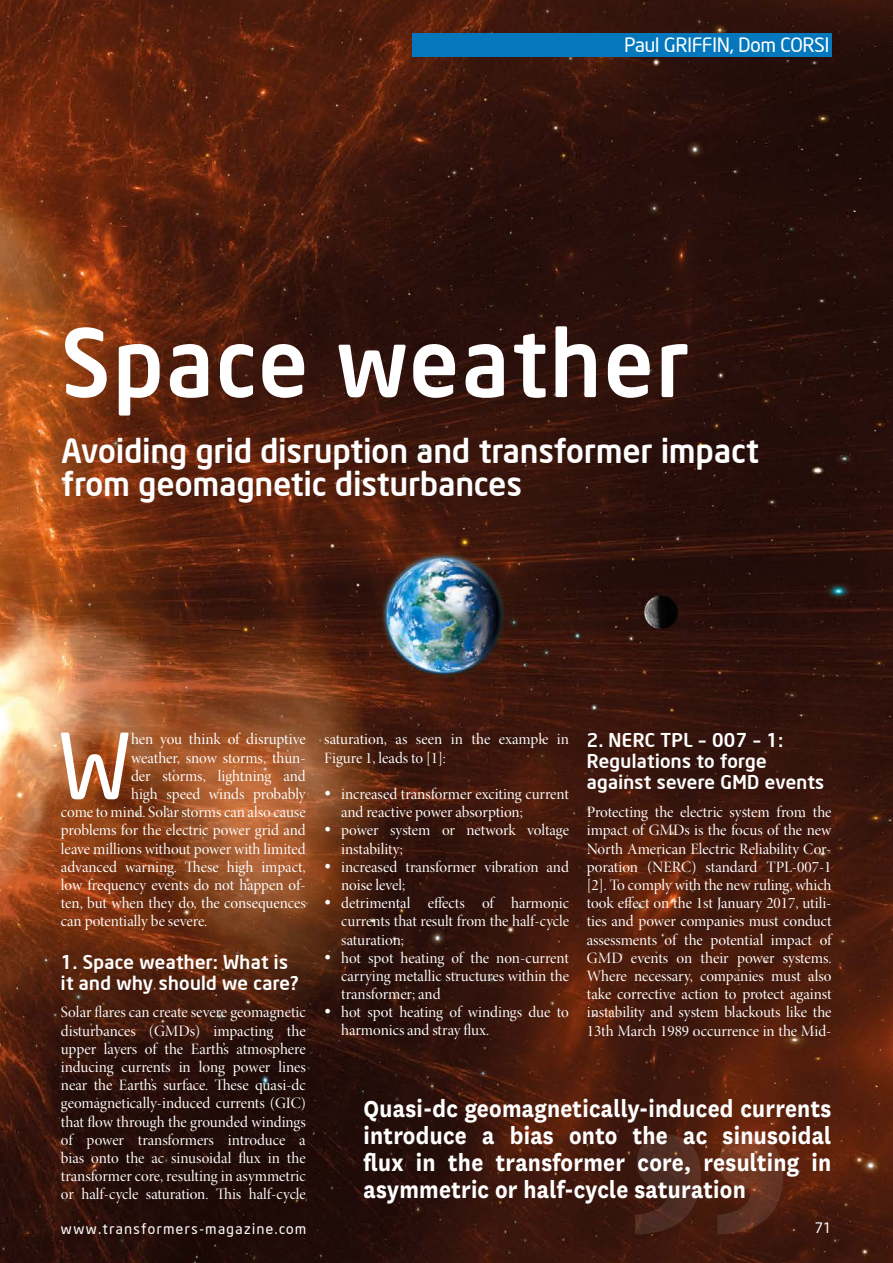
<style>
.page{position:relative;width:893px;height:1263px;background:#fff}
.page>*{position:absolute;margin:0;border:0;box-sizing:border-box;transform-origin:0 0}
.t1{font:500 93px "Neo Sans Intel";letter-spacing:.04em;color:#fff;scale:.94 1}
.t2{font:89.4px "Neo Sans Intel";color:#fff}
.t3{font:500 33px/33px "Neo Sans Intel";letter-spacing:.01em;color:#fff;scale:.96 1}
.t4{font:700 27px/27px "National";letter-spacing:.01em;color:#fff;text-align:justify;scale:.91 1}
.t5{font:19.5px "Neo Sans Intel";color:#fff}
.t6{font:500 18.75px/21px "Neo Sans Intel";letter-spacing:.02em;color:#fff}
.t7{font:15.9px/18.1px "Minion Pro Disp";letter-spacing:-.005em;color:#fff}
.t8{font:14.25px "Neo Sans Intel";letter-spacing:.11em;color:#fff}
</style>
<div class="page">
<img style="left:0;top:0;width:893px;height:1263px">
<svg style="left:635px;top:1134px;width:148px;height:100px;background:#57291b"></svg>
<div style="left:412px;top:33px;width:419px;height:24px;background:#0578bd"></div>
<p class="t5" style="left:624px;top:33px;width:206px">Paul GRIFFIN, Dom CORSI</p>
<h1 class="t1" style="left:62px;top:304px;width:668px">Space weather</h1>
<h3 class="t3" style="left:62px;top:434px;width:728px">Avoiding grid disruption and transformer impact from geomagnetic disturbances</h3>
<h2 class="t2" style="left:58px;top:711px;width:74px">W</h2>
<p class="t7" style="left:131px;top:731px;width:176px">hen you think of disruptive</p>
<p class="t7" style="left:131px;top:749px;width:176px">weather, snow storms, thun-</p>
<p class="t7" style="left:131px;top:767px;width:176px">der storms, lightning and</p>
<p class="t7" style="left:131px;top:785px;width:176px">high speed winds probably</p>
<p class="t7" style="left:61px;top:803px;width:246px">come to mind. Solar storms can also cause</p>
<p class="t7" style="left:61px;top:822px;width:246px">problems for the electric power grid and</p>
<p class="t7" style="left:61px;top:840px;width:246px">leave millions without power with limited</p>
<p class="t7" style="left:61px;top:858px;width:246px">advanced warning. These high impact,</p>
<p class="t7" style="left:61px;top:876px;width:246px">low frequency events do not happen of-</p>
<p class="t7" style="left:61px;top:894px;width:246px">ten, but when they do, the consequences</p>
<p class="t7" style="left:61px;top:913px;width:148px">can potentially be severe.</p>
<p class="t6" style="left:61px;top:951px;width:239px">1. Space weather: What is it and why should we care?</p>
<p class="t7" style="left:61px;top:1004px;width:246px;text-align:justify">Solar flares can create severe geomagnetic disturbances (GMDs) impacting the upper layers of the Earth’s atmosphere inducing currents in long power lines near the Earth’s surface. These quasi-dc geomagnetically-induced currents (GIC) that flow through the grounded windings of power transformers introduce a bias onto the ac sinusoidal flux in the transformer core, resulting in asymmetric or half-cycle saturation. This half-cycle</p>
<p class="t7" style="left:324px;top:731px;width:246px">saturation, as seen in the example in<br>Figure 1, leads to [1]:</p>
<p class="t7" style="left:341px;top:785px;width:229px;text-indent:-17px">• increased transformer exciting current and reactive power absorption;</p>
<p class="t7" style="left:341px;top:822px;width:229px;text-indent:-17px">• power system or network voltage instability;</p>
<p class="t7" style="left:341px;top:858px;width:229px;text-indent:-17px">• increased transformer vibration and noise level;</p>
<p class="t7" style="left:341px;top:894px;width:229px;text-align:justify;text-indent:-17px">• detrimental effects of harmonic currents that result from the half-cycle saturation;</p>
<p class="t7" style="left:341px;top:949px;width:229px;text-align:justify;text-indent:-17px">• hot spot heating of the non-current carrying metallic structures within the transformer; and</p>
<p class="t7" style="left:341px;top:1003px;width:229px;text-indent:-17px">• hot spot heating of windings due to harmonics and stray flux.</p>
<p class="t6" style="left:587px;top:729px;width:239px">2. NERC TPL – 007 – 1:<br>Regulations to forge against severe GMD events</p>
<p class="t7" style="left:587px;top:803px;width:246px;text-align:justify">Protecting the electric system from the impact of GMDs is the focus of the new North American Electric Reliability Cor&shy;poration (NERC) standard TPL-007-1 [2]. To comply with the new ruling, which took effect on the 1st January 2017, utili&shy;ties and power companies must conduct assessments of the potential impact of GMD events on their power systems.<br>Where necessary, companies must also take corrective action to protect against instability and system blackouts like the 13th March 1989 occurrence in the Mid-</p>
<h3 class="t4" style="left:364px;top:1093px;width:516px">Quasi-dc geomagnetically-induced currents introduce a bias onto the ac sinusoidal flux in the transformer core, resulting in asymmetric or half-cycle saturation</h3>
<p class="t8" style="left:61px;top:1220px;width:247px">www.transformers-magazine.com</p>
<p class="t8" style="left:815px;top:1219px;width:18px">71</p>
</div>
